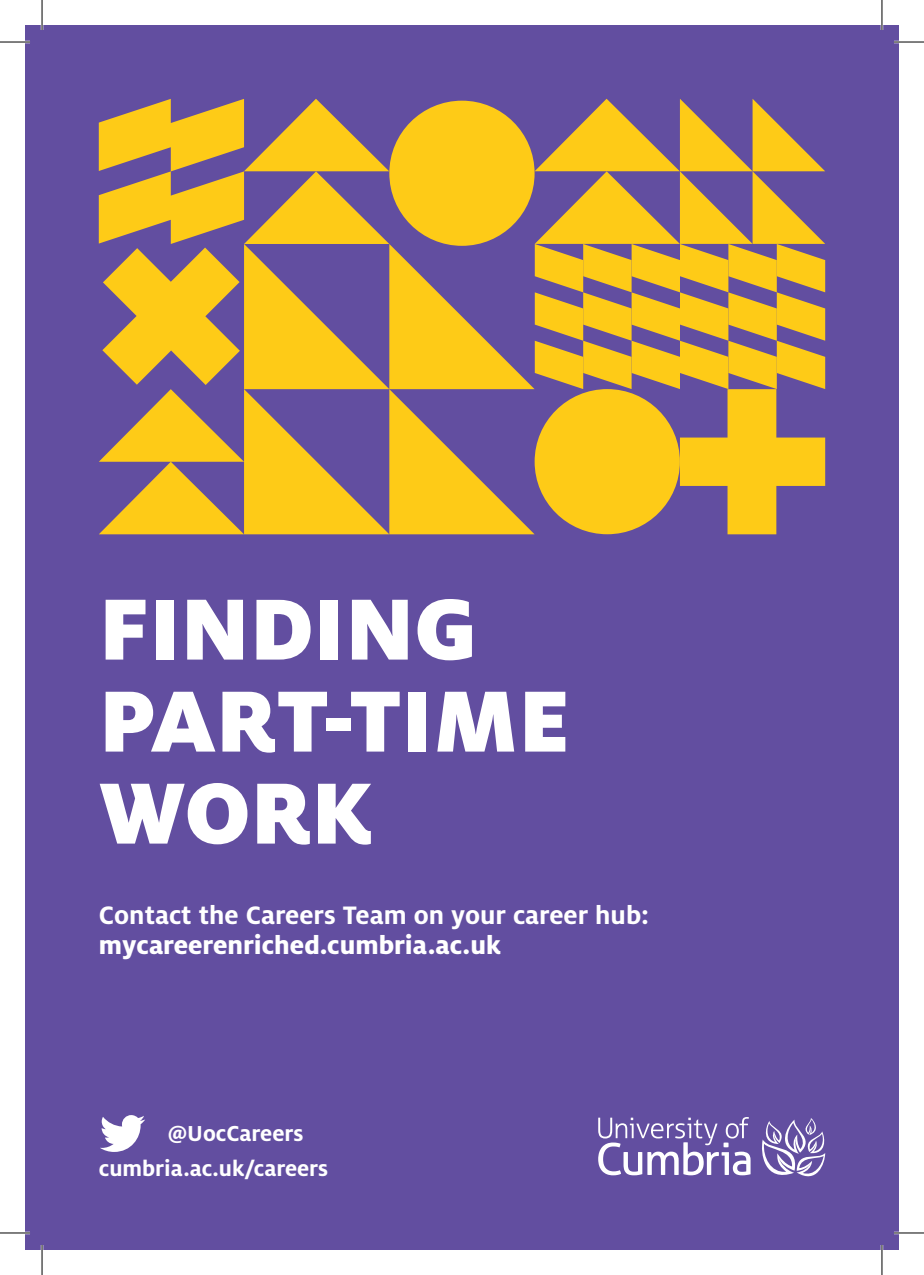
<style>
.page{position:relative;width:924px;height:1275px;background:#fff}
.page>*{position:absolute;margin:0;border:0;box-sizing:border-box;transform-origin:0 0}
.t1{font:900 96px/92px "Milo Pro";color:#fff}
.t2{font:700 28px "Milo Pro";color:#fff}
.t3{font:800 28px "Milo Pro";color:#fff}
.t4{font:700 24px "Milo Pro";color:#fff}
</style>
<div class="page">
<div style="left:25px;top:25px;width:873px;height:1225px;background:#624ea0"></div>
<svg style="left:598px;top:1117px;width:152px;height:58px"></svg>
<svg style="left:762px;top:1118px;width:64px;height:59px"></svg>
<svg style="left:100px;top:1115px;width:45px;height:37px"></svg>
<svg style="left:99px;top:99px;width:725px;height:435px"></svg>
<hr style="left:0;top:41px;width:30px;height:2px;background:#fff">
<hr style="left:893px;top:41px;width:30px;height:2px;background:#fff">
<hr style="left:0;top:1231px;width:30px;height:3px;background:#fff">
<hr style="left:893px;top:1231px;width:30px;height:3px;background:#fff">
<hr style="left:41px;top:0;width:2px;height:30px;background:#fff">
<hr style="left:41px;top:1245px;width:2px;height:30px;background:#fff">
<hr style="left:880px;top:0;width:2px;height:30px;background:#fff">
<hr style="left:880px;top:1245px;width:2px;height:30px;background:#fff">
<hr style="left:0;top:42px;width:30px;height:1px;background:#000">
<hr style="left:893px;top:42px;width:30px;height:1px;background:#000">
<hr style="left:0;top:1232px;width:30px;height:1px;background:#000">
<hr style="left:893px;top:1232px;width:30px;height:1px;background:#000">
<hr style="left:42px;top:0;width:1px;height:30px;background:#000">
<hr style="left:42px;top:1245px;width:1px;height:30px;background:#000">
<hr style="left:881px;top:0;width:1px;height:30px;background:#000">
<hr style="left:881px;top:1245px;width:1px;height:30px;background:#000">
<h1 class="t1" style="left:99px;top:582px;width:472px">FINDING<br>PART-TIME<br>WORK</h1>
<p class="t2" style="left:99px;top:899px;width:551px">Contact the Careers Team on your career hub:</p>
<p class="t3" style="left:99px;top:929px;width:403px">mycareerenriched.cumbria.ac.uk</p>
<p class="t4" style="left:168px;top:1120px;width:137px">@UocCareers</p>
<p class="t4" style="left:99px;top:1155px;width:231px">cumbria.ac.uk/careers</p>
</div>
